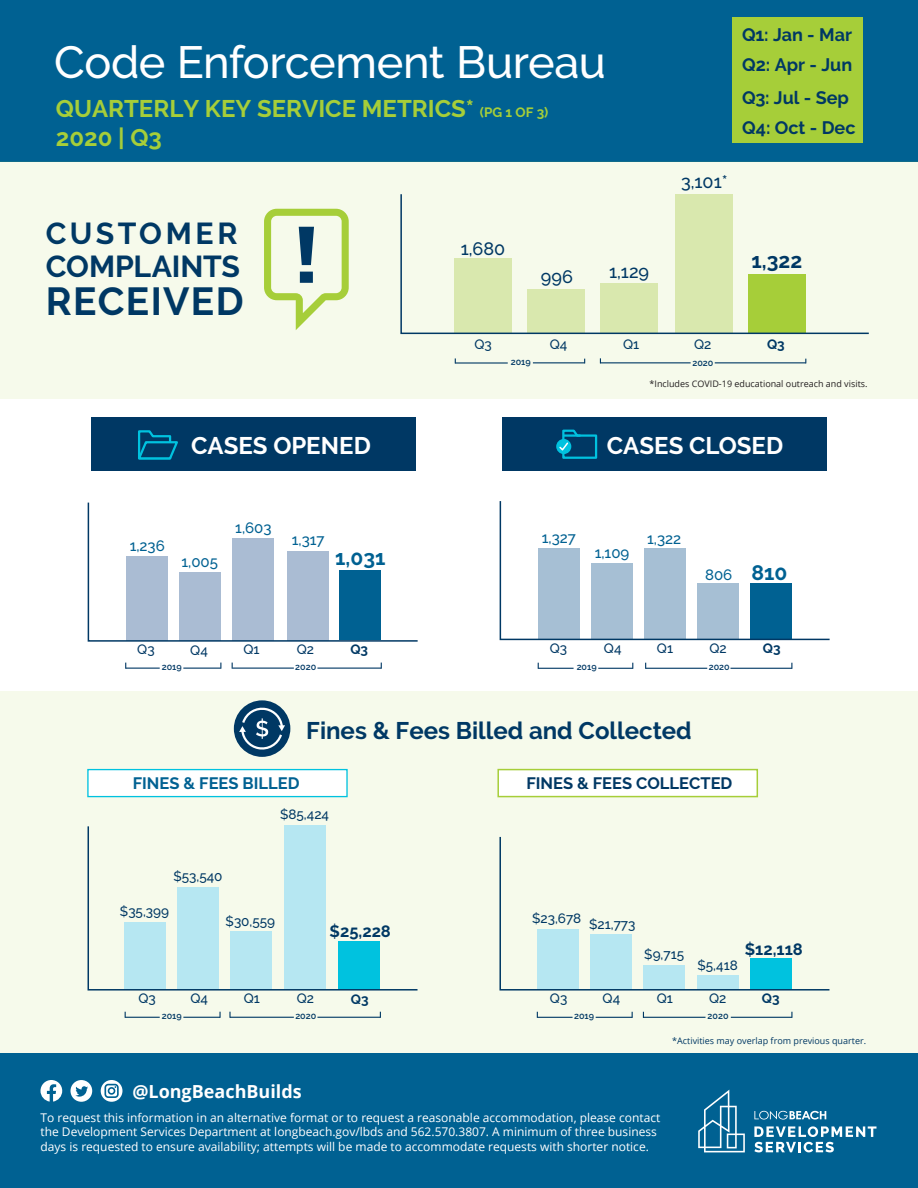
<style>
.page{position:relative;width:918px;height:1188px;background:#fff}
.page>*{position:absolute;margin:0;border:0;box-sizing:border-box;transform-origin:0 0}
.t1{font:500 45px "Raleway";letter-spacing:-.01em;color:#fff}
.t2{font:700 39px "Raleway";letter-spacing:.03em;color:#003864}
.t3{font:700 30.15px/33.3px "Raleway";letter-spacing:.01em;color:#003864}
.t4{font:700 24px/28.8px "Raleway";color:#a6ce39}
.t5{font:700 24px "Raleway";color:#003864}
.t6{font:700 24px "Raleway";color:#fff}
.t7{font:700 21px "Raleway";color:#006192}
.t8{font:700 21px "Raleway";color:#003864}
.t9{font:700 18px/29.7px "Raleway";color:#003864}
.t10{font:700 18px "Open Sans";color:#fff}
.t11{font:500 18px "Raleway";color:#003864}
.t12{font:700 16.5px "Raleway";color:#003864}
.t13{font:700 16.5px "Raleway";color:#006192}
.t14{font:500 15px "Raleway";color:#006192}
.t15{font:500 13.5px "Raleway";color:#003864}
.t16{font:700 13.5px "Raleway";color:#003864}
.t17{font:12px/14.4px "Open Sans";color:#fff}
.t18{font:11.7px "Open Sans";letter-spacing:.005em;color:#fff}
.t19{font:9px "Open Sans";color:#231f20}
.t20{font:9px "Open Sans";color:#003864}
.t21{font:600 9px "Raleway";color:#003864}
.s1{font-size:13.5px}
</style>
<div class="page">
<div style="left:0;top:0;width:918px;height:162px;background:#006192"></div>
<div style="left:733px;top:18px;width:130px;height:125px;background:#a6ce39"></div>
<div style="left:0;top:161px;width:918px;height:238px;background:#f6faeb"></div>
<svg style="left:264px;top:209px;width:85px;height:121px"></svg>
<div style="left:0;top:692px;width:918px;height:364px;background:#f6faeb"></div>
<div style="left:91px;top:417px;width:324px;height:54px;background:#003864"></div>
<svg style="left:138px;top:430px;width:40px;height:30px"></svg>
<div style="left:503px;top:417px;width:324px;height:54px;background:#003864"></div>
<svg style="left:556px;top:439px;width:15px;height:15px"></svg>
<svg style="left:558px;top:429px;width:40px;height:30px"></svg>
<div style="left:234px;top:700px;width:56px;height:57px;background:#003864;border-radius:50%"></div>
<svg style="left:239px;top:707px;width:46px;height:43px"></svg>
<div style="left:87px;top:769px;width:261px;height:28px;background:#fff;border:1px solid #00c2df"></div>
<hr style="left:533px;top:362px;width:52px;height:1px;background:#003864">
<hr style="left:455px;top:362px;width:53px;height:2px;background:#003864">
<hr style="left:126px;top:668px;width:34px;height:1px;background:#003864">
<hr style="left:183px;top:668px;width:38px;height:1px;background:#003864">
<div style="left:0;top:1053px;width:918px;height:135px;background:#006192"></div>
<svg style="left:41px;top:1080px;width:21px;height:22px"></svg>
<svg style="left:70px;top:1080px;width:22px;height:22px"></svg>
<div style="left:101px;top:1080px;width:21px;height:22px;background:#fff;border-radius:50%"></div>
<svg style="left:104px;top:1083px;width:16px;height:16px"></svg>
<svg style="left:698px;top:1090px;width:47px;height:62px"></svg>
<svg style="left:754px;top:1126px;width:122px;height:26px"></svg>
<svg style="left:754px;top:1111px;width:72px;height:9px"></svg>
<div style="left:497px;top:769px;width:261px;height:28px;background:#fff;border:2px solid #a6ce39"></div>
<hr style="left:715px;top:362px;width:91px;height:1px;background:#003864">
<hr style="left:600px;top:362px;width:91px;height:1px;background:#003864">
<hr style="left:232px;top:668px;width:62px;height:1px;background:#003864">
<hr style="left:317px;top:668px;width:64px;height:1px;background:#003864">
<hr style="left:538px;top:668px;width:36px;height:1px;background:#003864">
<hr style="left:598px;top:668px;width:35px;height:1px;background:#003864">
<hr style="left:646px;top:668px;width:61px;height:1px;background:#003864">
<hr style="left:730px;top:668px;width:62px;height:1px;background:#003864">
<hr style="left:125px;top:1017px;width:35px;height:1px;background:#003864">
<hr style="left:183px;top:1017px;width:37px;height:1px;background:#003864">
<hr style="left:230px;top:1017px;width:64px;height:1px;background:#003864">
<svg style="left:219px;top:1012px;width:2px;height:6px"></svg>
<hr style="left:317px;top:1017px;width:63px;height:1px;background:#003864">
<svg style="left:229px;top:1012px;width:2px;height:6px"></svg>
<hr style="left:537px;top:1017px;width:36px;height:1px;background:#003864">
<hr style="left:596px;top:1017px;width:36px;height:1px;background:#003864">
<hr style="left:643px;top:1017px;width:63px;height:1px;background:#003864">
<hr style="left:731px;top:1017px;width:61px;height:1px;background:#003864">
<svg style="left:400px;top:194px;width:469px;height:141px"></svg>
<svg style="left:87px;top:502px;width:331px;height:140px"></svg>
<svg style="left:499px;top:501px;width:331px;height:140px"></svg>
<svg style="left:87px;top:825px;width:331px;height:166px"></svg>
<svg style="left:499px;top:836px;width:331px;height:155px"></svg>
<h3 class="t9" style="left:742px;top:20px;width:112px">Q1: Jan - Mar<br>Q2: Apr - Jun</h3>
<h1 class="t1" style="left:54px;top:36px;width:553px">Code Enforcement Bureau</h1>
<h3 class="t4" style="left:56px;top:94px;width:494px">QUARTERLY KEY SERVICE METRICS* <span class="s1">(PG 1 OF 3)<br></span>2020 | Q3</h3>
<h3 class="t9" style="left:742px;top:83px;width:115px">Q3: Jul - Sep<br>Q4: Oct - Dec</h3>
<h3 class="t3" style="left:46px;top:217px;width:196px">CUSTOMER<br>COMPLAINTS</h3>
<h2 class="t2" style="left:46px;top:279px;width:199px">RECEIVED</h2>
<h3 class="t6" style="left:191px;top:431px;width:181px">CASES OPENED</h3>
<p class="t14" style="left:130px;top:537px;width:37px">1,236</p>
<p class="t14" style="left:182px;top:553px;width:38px">1,005</p>
<p class="t14" style="left:235px;top:519px;width:38px">1,603</p>
<p class="t14" style="left:292px;top:531px;width:34px">1,317</p>
<h3 class="t7" style="left:335px;top:545px;width:52px">1,031</h3>
<p class="t15" style="left:137px;top:642px;width:19px">Q3</p>
<p class="t15" style="left:190px;top:642px;width:19px">Q4</p>
<p class="t15" style="left:244px;top:642px;width:18px">Q1</p>
<p class="t16" style="left:350px;top:642px;width:19px">Q3</p>
<p class="t15" style="left:297px;top:642px;width:19px">Q2</p>
<h3 class="t11" style="left:461px;top:238px;width:46px">1,680</h3>
<h3 class="t11" style="left:541px;top:266px;width:34px">996</h3>
<h3 class="t11" style="left:609px;top:261px;width:42px">1,129</h3>
<h3 class="t11" style="left:681px;top:171px;width:48px">3,101*</h3>
<h3 class="t8" style="left:752px;top:249px;width:52px">1,322</h3>
<p class="t15" style="left:474px;top:336px;width:19px">Q3</p>
<p class="t15" style="left:550px;top:336px;width:19px">Q4</p>
<p class="t15" style="left:623px;top:336px;width:18px">Q1</p>
<p class="t16" style="left:767px;top:336px;width:19px">Q3</p>
<p class="t15" style="left:694px;top:336px;width:19px">Q2</p>
<p class="t21" style="left:511px;top:357px;width:22px">2019</p>
<p class="t21" style="left:692px;top:357px;width:22px">2020</p>
<p class="t19" style="left:650px;top:377px;width:219px">*Includes COVID-19 educational outreach and visits.</p>
<h3 class="t6" style="left:607px;top:431px;width:178px">CASES CLOSED</h3>
<p class="t14" style="left:542px;top:529px;width:36px">1,327</p>
<p class="t14" style="left:595px;top:544px;width:36px">1,109</p>
<p class="t14" style="left:647px;top:530px;width:36px">1,322</p>
<p class="t14" style="left:705px;top:567px;width:29px">806</p>
<h3 class="t7" style="left:752px;top:561px;width:37px">810</h3>
<p class="t15" style="left:550px;top:640px;width:19px">Q3</p>
<p class="t15" style="left:604px;top:641px;width:19px">Q4</p>
<p class="t15" style="left:657px;top:640px;width:18px">Q1</p>
<p class="t16" style="left:763px;top:640px;width:19px">Q3</p>
<p class="t15" style="left:709px;top:640px;width:19px">Q2</p>
<p class="t21" style="left:162px;top:662px;width:22px">2019</p>
<p class="t21" style="left:295px;top:662px;width:22px">2020</p>
<p class="t21" style="left:577px;top:662px;width:22px">2019</p>
<p class="t21" style="left:709px;top:662px;width:22px">2020</p>
<h3 class="t5" style="left:306px;top:717px;width:387px">Fines &amp; Fees Billed and Collected</h3>
<h3 class="t13" style="left:133px;top:774px;width:168px">FINES &amp; FEES BILLED</h3>
<p class="t15" style="left:173px;top:869px;width:51px">$53,540</p>
<p class="t15" style="left:280px;top:807px;width:51px">$85,424</p>
<p class="t15" style="left:120px;top:904px;width:51px">$35,399</p>
<p class="t15" style="left:226px;top:913px;width:51px">$30,559</p>
<h3 class="t12" style="left:330px;top:922px;width:63px">$25,228</h3>
<p class="t15" style="left:138px;top:991px;width:19px">Q3</p>
<p class="t15" style="left:190px;top:991px;width:19px">Q4</p>
<p class="t15" style="left:244px;top:991px;width:18px">Q1</p>
<p class="t15" style="left:297px;top:991px;width:19px">Q2</p>
<p class="t21" style="left:162px;top:1011px;width:22px">2019</p>
<p class="t21" style="left:295px;top:1011px;width:22px">2020</p>
<p class="t16" style="left:351px;top:991px;width:19px">Q3</p>
<h3 class="t12" style="left:526px;top:774px;width:208px">FINES &amp; FEES COLLECTED</h3>
<p class="t15" style="left:532px;top:913px;width:105px">$23,678 $21,773</p>
<p class="t15" style="left:644px;top:946px;width:41px">$9,715</p>
<h3 class="t12" style="left:745px;top:939px;width:60px">$12,118</h3>
<p class="t15" style="left:698px;top:957px;width:42px">$5,418</p>
<p class="t15" style="left:550px;top:991px;width:19px">Q3</p>
<p class="t15" style="left:603px;top:991px;width:19px">Q4</p>
<p class="t15" style="left:657px;top:991px;width:18px">Q1</p>
<p class="t15" style="left:709px;top:991px;width:19px">Q2</p>
<p class="t16" style="left:762px;top:991px;width:19px">Q3</p>
<p class="t21" style="left:574px;top:1011px;width:22px">2019</p>
<p class="t21" style="left:708px;top:1011px;width:22px">2020</p>
<p class="t20" style="left:672px;top:1034px;width:195px">*Activities may overlap from previous quarter.</p>
<h3 class="t10" style="left:107px;top:1078px;width:171px">@LongBeachBuilds</h3>
<h3 class="t10" style="left:132px;top:1078px;width:171px">@LongBeachBuilds</h3>
<p class="t17" style="left:41px;top:1110px;width:621px">To request this information in an alternative format or to request a reasonable accommodation, please contact the Development Services Department at longbeach.gov/lbds and 562.570.3807. A minimum of three business days is requested to ensure availability; attempts will be made to accommodate requests with shorter notice.</p>
<p class="t18" style="left:56px;top:1110px;width:590px">request this information in an alternative format or to request a reasonable accommodation, please contact</p>
<p class="t18" style="left:117px;top:1124px;width:527px">ent Services Department at longbeach.gov/lbds and 562.570.3807. A minimum of three business</p>
<p class="t18" style="left:91px;top:1138px;width:545px">quested to ensure availability; attempts will be made to accommodate requests with shorter notice.</p>
</div>
